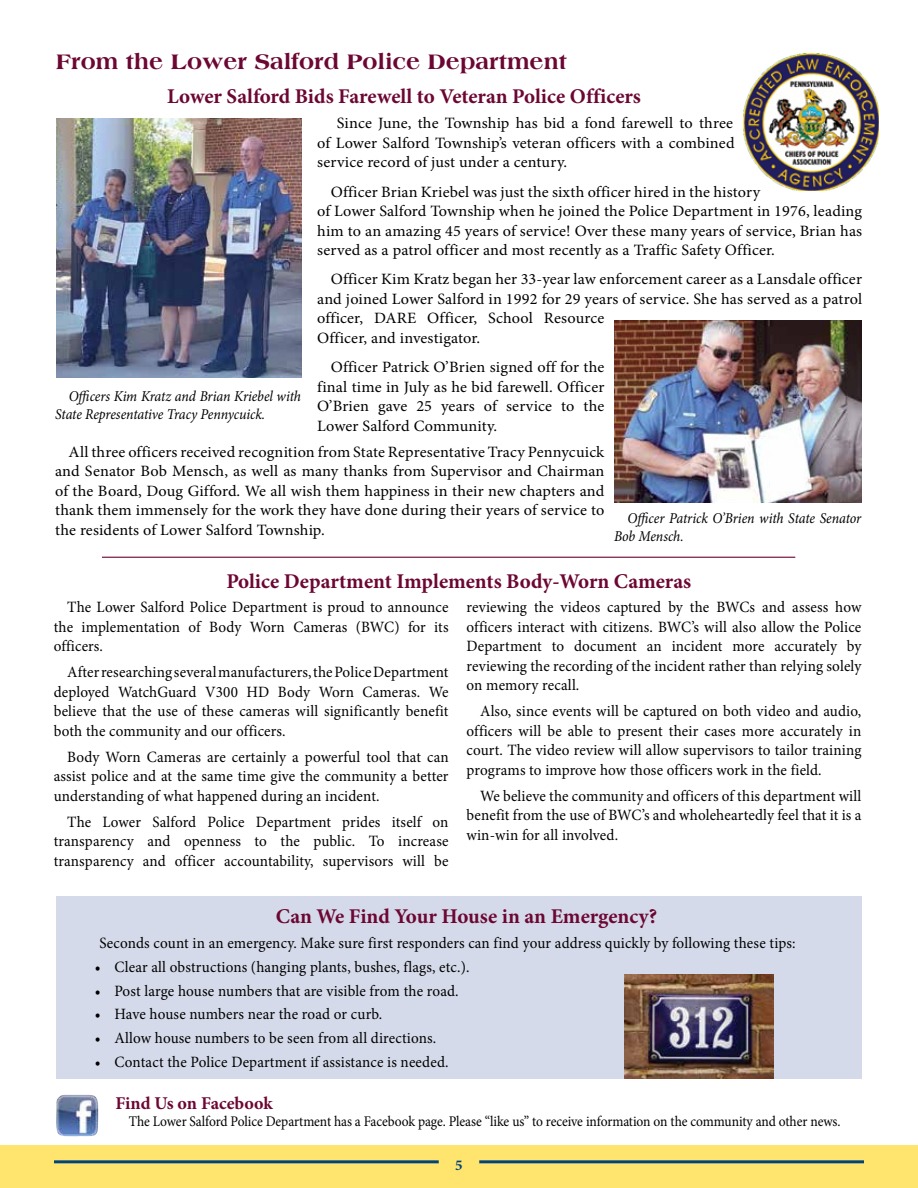
<style>
.page{position:relative;width:918px;height:1188px;background:#fff}
.page>*{position:absolute;margin:0;border:0;box-sizing:border-box;transform-origin:0 0}
.t1{font:800 22.5px "Americana";color:#6c0633}
.t2{font:700 21px "Minion Pro";color:#6c0633}
.t3{font:700 18px "Minion Pro";color:#6c0633}
.t4{font:15.75px/19.5px "Minion Pro";letter-spacing:.01em;color:#000;text-align:justify;scale:.96 1}
.t5{font:15.75px/19.5px "Minion Pro";letter-spacing:.01em;color:#000;text-align:justify}
.t6{font:italic 15px/18px "Minion Pro";letter-spacing:-.01em;color:#000;scale:.93 1}
.t7{font:700 15px "Minion Pro";color:#00447c}
.t8{font:14.7px "Minion Pro";letter-spacing:-.005em;color:#000;scale:.92 1}
</style>
<div class="page">
<div style="left:0;top:1145px;width:918px;height:43px;background:#ffe46d"></div>
<hr style="left:54px;top:1160px;width:385px;height:3px;background:#00447c">
<hr style="left:479px;top:1160px;width:385px;height:3px;background:#00447c">
<img style="left:614px;top:320px;width:247px;height:183px">
<hr style="left:102px;top:557px;width:693px;height:1px;background:#6c0633">
<img style="left:743px;top:54px;width:135px;height:136px">
<img style="left:56px;top:1095px;width:43px;height:42px">
<img style="left:56px;top:118px;width:245px;height:260px">
<div style="left:56px;top:896px;width:805px;height:182px;background:#d4dae9"></div>
<img style="left:625px;top:974px;width:148px;height:104px">
<h1 class="t1" style="left:56px;top:48px;width:512px">From the Lower Salford Police Department</h1>
<h2 class="t2" style="left:167px;top:81px;width:475px">Lower Salford Bids Farewell to Veteran Police Officers</h2>
<p class="t5" style="left:317px;top:114px;width:419px;text-indent:20px">Since June, the Township has bid a fond farewell to three of Lower Salford Township’s veteran officers with a combined service record of just under a century.</p>
<p class="t5" style="left:317px;top:182px;width:546px;text-align:left;text-indent:13px">Officer Brian Kriebel was just the sixth officer hired in the history<br>of Lower Salford Township when he joined the Police Department in 1976, leading him to an amazing 45 years of service! Over these many years of service, Brian has served as a patrol officer and most recently as a Traffic Safety Officer.</p>
<p class="t5" style="left:317px;top:270px;width:546px;text-align:left;text-indent:13px">Officer Kim Kratz began her 33-year law enforcement career as a Lansdale officer and joined Lower Salford in 1992 for 29 years of service. She has served as a patrol officer, DARE Officer, School Resource<br>Officer, and investigator.</p>
<p class="t5" style="left:317px;top:357px;width:289px;text-indent:13px">Officer Patrick O’Brien signed off for the final time in July as he bid farewell. Officer O’Brien gave 25 years of service to the Lower Salford Community.</p>
<p class="t5" style="left:55px;top:442px;width:551px;text-indent:13px">All three officers received recognition from State Representative Tracy Pennycuick and Senator Bob Mensch, as well as many thanks from Supervisor and Chairman of the Board, Doug Gifford. We all wish them happiness in their new chapters and thank them immensely for the work they have done during their years of service to the residents of Lower Salford Township.</p>
<p class="t6" style="left:55px;top:387px;width:266px;text-indent:14px">Officers Kim Kratz and Brian Kriebel with<br>State Representative Tracy Pennycuick.</p>
<p class="t6" style="left:614px;top:509px;width:267px;text-indent:14px">Officer Patrick O’Brien with State Senator<br>Bob Mensch.</p>
<h2 class="t2" style="left:226px;top:566px;width:466px">Police Department Implements Body-Worn Cameras</h2>
<p class="t4" style="left:54px;top:598px;width:413px;text-indent:14px">The Lower Salford Police Department is proud to announce the implementation of Body Worn Cameras (BWC) for its officers.</p>
<p class="t4" style="left:54px;top:663px;width:413px;text-indent:14px">After researching several manufacturers, the Police Department deployed WatchGuard V300 HD Body Worn Cameras. We believe that the use of these cameras will significantly benefit both the community and our officers.</p>
<p class="t4" style="left:54px;top:747px;width:413px;text-indent:14px">Body Worn Cameras are certainly a powerful tool that can assist police and at the same time give the community a better understanding of what happened during an incident.</p>
<p class="t4" style="left:54px;top:812px;width:413px;text-indent:14px">The Lower Salford Police Department prides itself on transparency and openness to the public. To increase transparency and officer accountability, supervisors will be</p>
<p class="t4" style="left:467px;top:598px;width:413px">reviewing the videos captured by the BWCs and assess how officers interact with citizens. BWC’s will also allow the Police Department to document an incident more accurately by reviewing the recording of the incident rather than relying solely on memory recall.</p>
<p class="t4" style="left:467px;top:702px;width:413px;text-indent:14px">Also, since events will be captured on both video and audio, officers will be able to present their cases more accurately in court. The video review will allow supervisors to tailor training programs to improve how those officers work in the field.</p>
<p class="t4" style="left:467px;top:786px;width:413px;text-indent:14px">We believe the community and officers of this department will benefit from the use of BWC’s and wholeheartedly feel that it is a win-win for all involved.</p>
<h2 class="t2" style="left:276px;top:902px;width:383px">Can We Find Your House in an Emergency?</h2>
<p class="t4" style="left:99px;top:933px;width:727px">Seconds count in an emergency. Make sure first responders can find your address quickly by following these tips:</p>
<p class="t4" style="left:95px;top:957px;width:392px">• Clear all obstructions (hanging plants, bushes, flags, etc.).</p>
<p class="t4" style="left:95px;top:981px;width:380px">• Post large house numbers that are visible from the road.</p>
<p class="t4" style="left:95px;top:1005px;width:301px">• Have house numbers near the road or curb.</p>
<p class="t4" style="left:95px;top:1029px;width:357px">• Allow house numbers to be seen from all directions.</p>
<p class="t4" style="left:95px;top:1052px;width:370px">• Contact the Police Department if assistance is needed.</p>
<p class="t3" style="left:115px;top:1090px;width:159px">Find Us on Facebook</p>
<p class="t8" style="left:129px;top:1112px;width:775px">The Lower Salford Police Department has a Facebook page. Please “like us” to receive information on the community and other news.</p>
<p class="t7" style="left:455px;top:1154px;width:9px">5</p>
</div>
